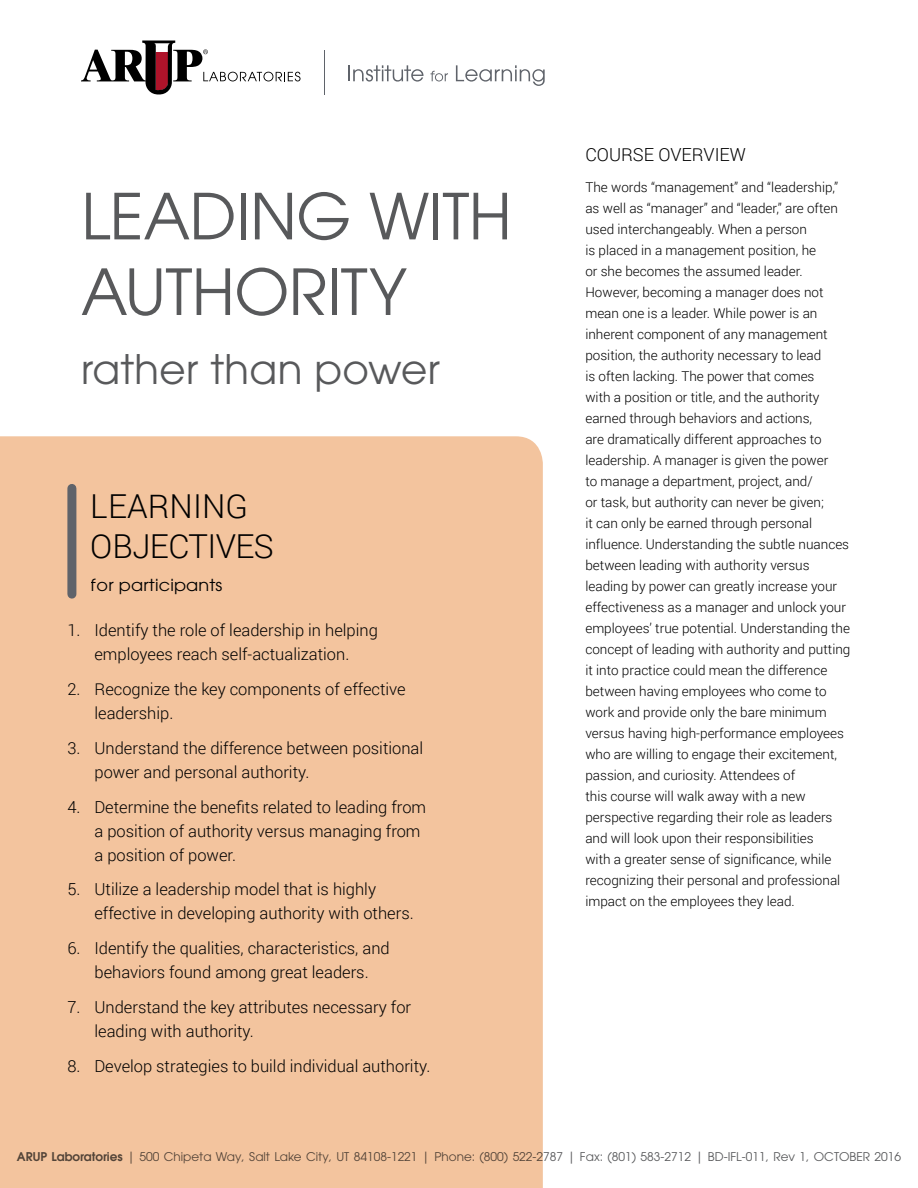
<style>
.page{position:relative;width:918px;height:1188px;background:#fff}
.page>*{position:absolute;margin:0;border:0;box-sizing:border-box;transform-origin:0 0}
.t1{font:63px/75.6px "ITC Avant Garde Std";letter-spacing:-.005em;color:#58595b}
.t2{font:40.5px "ITC Avant Garde Std";letter-spacing:.01em;color:#58595b}
.t3{font:300 33px/39.6px "Roboto";letter-spacing:-.02em;color:#000}
.t4{font:300 18px "Roboto";color:#000}
.t5{font:300 16.5px/24px "Roboto";color:#000}
.t6{font:16.5px "ITC Avant Garde Std";letter-spacing:.01em;color:#000;scale:1.07 1}
.t7{font:300 13.5px/21px "Roboto";color:#000}
.t8{font:12px "ITC Avant Garde Std";color:#58595b}
.s1{font-weight:600}
</style>
<div class="page">
<div style="left:0;top:436px;width:543px;height:752px;background:#f3c49e"></div>
<div style="left:67px;top:488px;width:9px;height:106px;background:#5f636a"></div>
<svg style="left:348px;top:65px;width:76px;height:17px"></svg>
<svg style="left:430px;top:71px;width:18px;height:10px"></svg>
<svg style="left:456px;top:65px;width:89px;height:21px"></svg>
<hr style="left:324px;top:50px;width:1px;height:44px;background:#5f636a">
<svg style="left:81px;top:41px;width:220px;height:53px"></svg>
<h1 class="t1" style="left:81px;top:178px;width:432px">LEADING WITH<br>AUTHORITY</h1>
<h2 class="t2" style="left:81px;top:344px;width:361px">rather than power</h2>
<h3 class="t3" style="left:91px;top:486px;width:184px">LEARNING<br>OBJECTIVES</h3>
<p class="t6" style="left:91px;top:575px;width:124px">for participants</p>
<p class="t5" style="left:68px;top:618px;width:312px;text-align:center">1. Identify the role of leadership in helping employees reach self-actualization.</p>
<p class="t5" style="left:94px;top:677px;width:313px;text-indent:-27px">2. Recognize the key components of effective leadership.</p>
<p class="t5" style="left:94px;top:735px;width:330px;text-indent:-27px">3. Understand the difference between positional power and personal authority.</p>
<p class="t5" style="left:94px;top:794px;width:333px;text-indent:-27px">4. Determine the benefits related to leading from a position of authority versus managing from a position of power.</p>
<p class="t5" style="left:94px;top:877px;width:321px;text-indent:-27px">5. Utilize a leadership model that is highly effective in developing authority with others.</p>
<p class="t5" style="left:68px;top:936px;width:324px;text-align:center">6. Identify the qualities, characteristics, and behaviors found among great leaders.</p>
<p class="t5" style="left:94px;top:995px;width:318px;text-indent:-27px">7. Understand the key attributes necessary for leading with authority.</p>
<p class="t5" style="left:68px;top:1053px;width:364px">8. Develop strategies to build individual authority.</p>
<h3 class="t4" style="left:585px;top:142px;width:162px">COURSE OVERVIEW</h3>
<p class="t7" style="left:585px;top:176px;width:267px">The words “management” and “leadership,” as well as “manager” and “leader,” are often used interchangeably. When a person<br>is placed in a management position, he<br>or she becomes the assumed leader.<br>However, becoming a manager does not mean one is a leader. While power is an inherent component of any management position, the authority necessary to lead<br>is often lacking. The power that comes<br>with a position or title, and the authority earned through behaviors and actions,<br>are dramatically different approaches to leadership. A manager is given the power<br>to manage a department, project, and/<br>or task, but authority can never be given;<br>it can only be earned through personal influence. Understanding the subtle nuances between leading with authority versus leading by power can greatly increase your effectiveness as a manager and unlock your employees’ true potential. Understanding the concept of leading with authority and putting it into practice could mean the difference between having employees who come to work and provide only the bare minimum versus having high-performance employees who are willing to engage their excitement, passion, and curiosity. Attendees of<br>this course will walk away with a new perspective regarding their role as leaders and will look upon their responsibilities<br>with a greater sense of significance, while recognizing their personal and professional impact on the employees they lead.</p>
<p class="t8" style="left:17px;top:1149px;width:886px"><span class="s1">ARUP Laboratories</span> | 500 Chipeta Way, Salt Lake City, UT 84108-1221 | Phone: (800) 522-2787 | Fax: (801) 583-2712 | BD-IFL-011, Rev 1, OCTOBER 2016</p>
</div>
